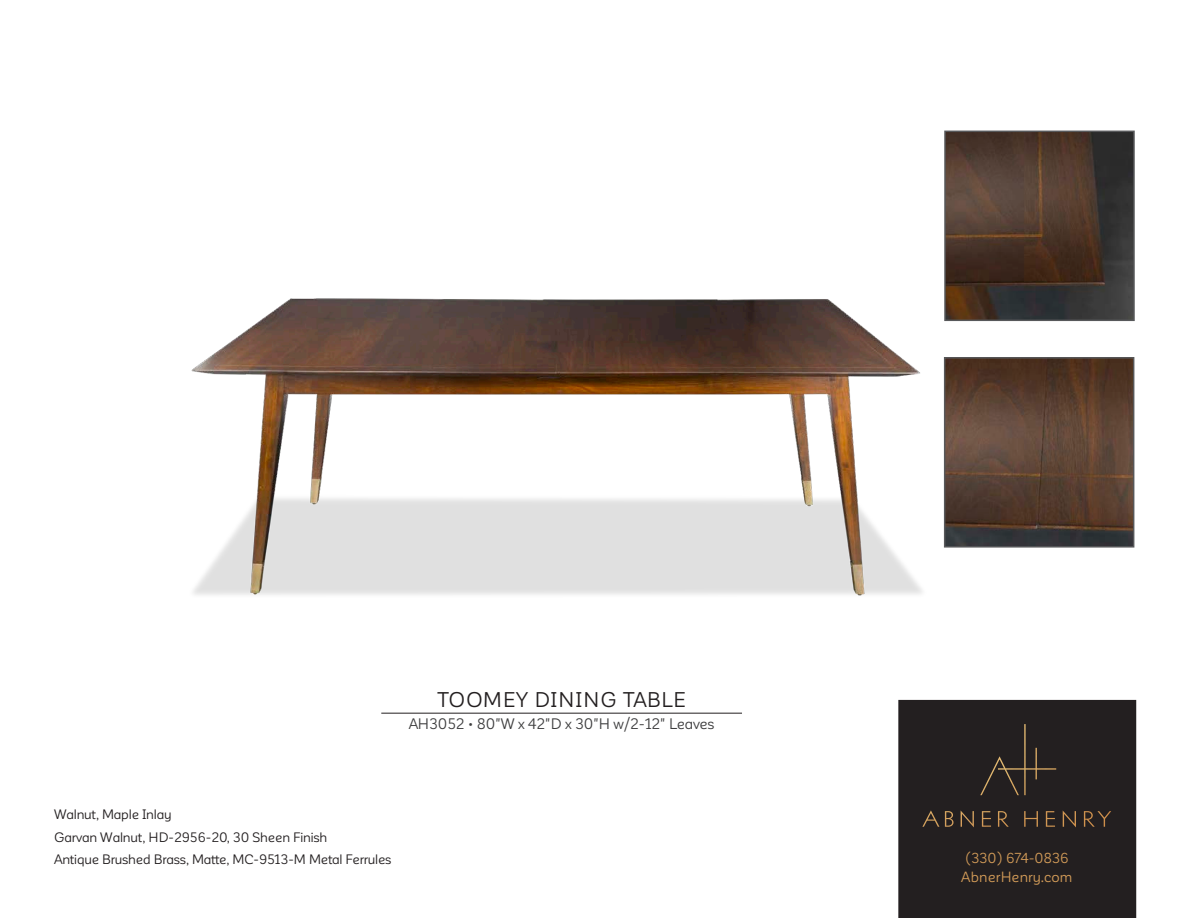
<style>
.page{position:relative;width:1188px;height:918px;background:#fff}
.page>*{position:absolute;margin:0;border:0;box-sizing:border-box;transform-origin:0 0}
.Tear_Sheet_Product_N{font:21px "Corporative Sans Alt";letter-spacing:.045em;color:#231f20}
.Main_Product_Specs{font:15px "Corporative Sans Alt";letter-spacing:-.01em;color:#3e3e3f}
.t1{font:14.55px "Corporative Sans Alt";letter-spacing:.01em;color:#d29b58}
.t2{font:14.25px "Corporative Sans Alt";letter-spacing:-.01em;color:#d29b58}
.Tear_Sheet_Specs{font:13.5px "Corporative Sans Alt";letter-spacing:-.01em;color:#231f20}
</style>
<div class="page">
<div style="left:898px;top:700px;width:238px;height:218px;background:#231f20"></div>
<img style="left:922px;top:724px;width:189px;height:103px">
<hr style="left:381px;top:713px;width:361px;height:1px;background:#231f20">
<img style="left:998px;top:360px;width:133px;height:185px">
<div style="left:944px;top:357px;width:190px;height:191px;border:2px solid #57585a"></div>
<img style="left:947px;top:134px;width:185px;height:184px">
<div style="left:944px;top:131px;width:191px;height:190px;border:2px solid #57585a"></div>
<img style="left:191px;top:261px;width:807px;height:335px">
<p class="Tear_Sheet_Product_N" style="left:438px;top:688px;width:249px">TOOMEY DINING TABLE</p>
<p class="Main_Product_Specs" style="left:409px;top:716px;width:307px">AH3052 • 80"W x 42"D x 30"H w/2-12" Leaves</p>
<p class="Tear_Sheet_Specs" style="left:54px;top:807px;width:119px">Walnut, Maple Inlay</p>
<p class="Tear_Sheet_Specs" style="left:54px;top:830px;width:275px">Garvan Walnut, HD-2956-20, 30 Sheen Finish</p>
<p class="Tear_Sheet_Specs" style="left:54px;top:852px;width:339px">Antique Brushed Brass, Matte, MC-9513-M Metal Ferrules</p>
<p class="t2" style="left:965px;top:850px;width:106px">(330) 674-0836</p>
<p class="t1" style="left:961px;top:869px;width:113px">AbnerHenry.com</p>
</div>
